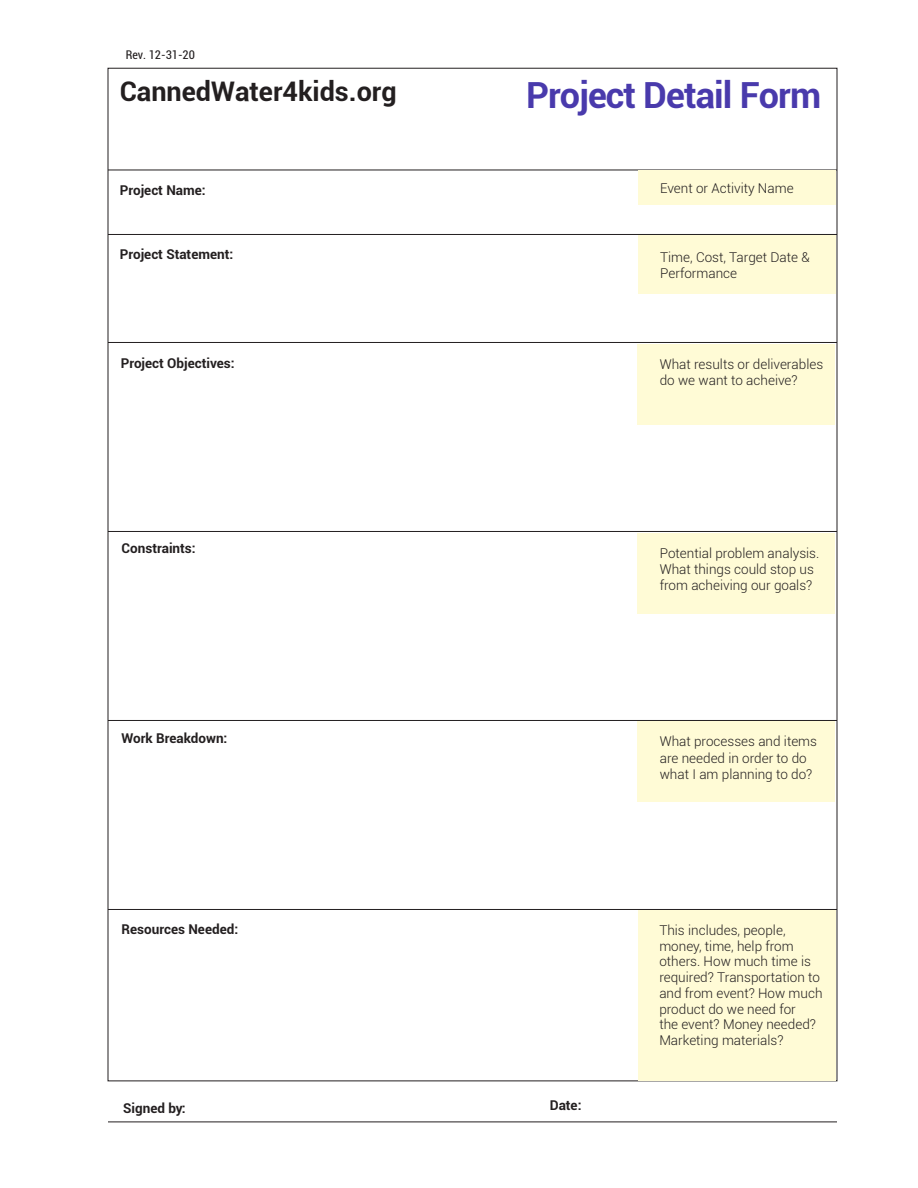
<style>
.page{position:relative;width:918px;height:1188px;background:#fff}
.page>*{position:absolute;margin:0;border:0;box-sizing:border-box;transform-origin:0 0}
.t1{font:700 36px "Roboto";letter-spacing:-.025em;color:#493aac}
.t2{font:700 27px "Roboto";color:#231f20}
.t3{font:300 13.5px/15.8px "Roboto";color:#231f20}
.t4{font:700 13.5px "Roboto";color:#231f20}
.t5{font:condensed 12px "Roboto";color:#231f20}
</style>
<div class="page">
<hr style="left:108px;top:170px;width:729px;height:1px;background:#231f20">
<hr style="left:108px;top:234px;width:729px;height:1px;background:#231f20">
<hr style="left:108px;top:342px;width:729px;height:1px;background:#231f20">
<hr style="left:108px;top:531px;width:729px;height:1px;background:#231f20">
<hr style="left:108px;top:720px;width:729px;height:1px;background:#231f20">
<hr style="left:108px;top:909px;width:729px;height:1px;background:#231f20">
<hr style="left:108px;top:1122px;width:729px;height:1px;background:#231f20">
<div style="left:638px;top:235px;width:198px;height:59px;background:#fffbd6"></div>
<div style="left:637px;top:344px;width:198px;height:81px;background:#fffbd6"></div>
<div style="left:637px;top:533px;width:198px;height:80px;background:#fffbd6"></div>
<div style="left:637px;top:721px;width:198px;height:81px;background:#fffbd6"></div>
<div style="left:638px;top:910px;width:198px;height:171px;background:#fffbd6"></div>
<div style="left:638px;top:170px;width:198px;height:35px;background:#fffbd6"></div>
<p class="t5" style="left:126px;top:46px;width:71px">Rev. 12-31-20</p>
<h2 class="t2" style="left:120px;top:73px;width:278px">CannedWater4kids.org</h2>
<h1 class="t1" style="left:526px;top:70px;width:296px">Project Detail Form</h1>
<p class="t4" style="left:120px;top:180px;width:87px">Project Name:</p>
<p class="t3" style="left:660px;top:180px;width:135px">Event or Activity Name</p>
<p class="t4" style="left:120px;top:244px;width:115px">Project Statement:</p>
<p class="t3" style="left:660px;top:249px;width:151px;line-height:16.2px">Time, Cost, Target Date &amp;<br>Performance</p>
<p class="t4" style="left:121px;top:354px;width:115px">Project Objectives:</p>
<p class="t3" style="left:660px;top:356px;width:165px;line-height:16.2px">What results or deliverables do we want to acheive?</p>
<p class="t4" style="left:122px;top:538px;width:76px">Constraints:</p>
<p class="t3" style="left:660px;top:545px;width:161px;line-height:16.2px">Potential problem analysis.<br>What things could stop us from acheiving our goals?</p>
<p class="t4" style="left:122px;top:728px;width:107px">Work Breakdown:</p>
<p class="t3" style="left:660px;top:733px;width:159px;line-height:16.2px">What processes and items are needed in order to do what I am planning to do?</p>
<p class="t4" style="left:122px;top:919px;width:118px">Resources Needed:</p>
<p class="t3" style="left:659px;top:922px;width:165px">This includes, people, money, time, help from others. How much time is required? Transportation to and from event? How much product do we need for<br>the event? Money needed?<br>Marketing materials?</p>
<p class="t4" style="left:123px;top:1098px;width:64px">Signed by:</p>
<p class="t4" style="left:550px;top:1096px;width:33px">Date:</p>
</div>
